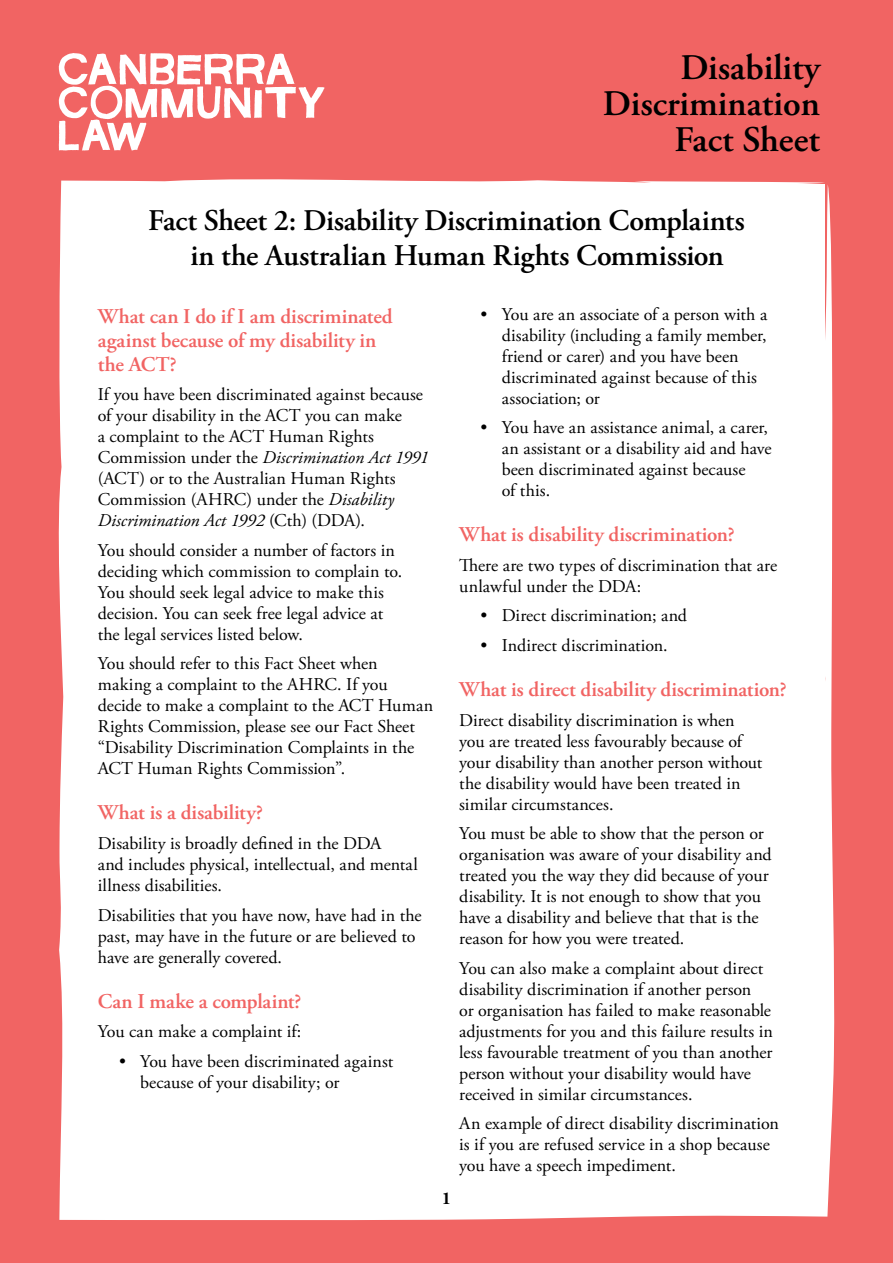
<style>
.page{position:relative;width:893px;height:1263px;background:#f16463}
.page>*{position:absolute;margin:0;border:0;box-sizing:border-box;transform-origin:0 0}
.t1{font:600 36px/36px "Adobe Garamond Pro";color:#000;text-align:right}
.t2{font:600 30px/34.5px "Adobe Garamond Pro";letter-spacing:-.01em;color:#000}
.t3{font:600 21px/24px "Adobe Garamond Pro";letter-spacing:-.005em;color:#f16463}
.t4{font:18px/21px "Adobe Garamond Pro";color:#000}
.t5{font:700 18px "Adobe Garamond Pro";color:#000}
.s1{font-style:italic}
</style>
<div class="page">
<svg style="left:59px;top:53px;width:266px;height:98px"></svg>
<div style="left:58px;top:179px;width:777px;height:1041px;background:#fff"></div>
<h1 class="t1" style="left:603px;top:50px;width:219px">Disability<br>Discrimination<br>Fact Sheet</h1>
<h2 class="t2" style="left:190px;top:204px;width:556px;text-indent:-42px">Fact Sheet 2: Disability Discrimination Complaints in the Australian Human Rights Commission</h2>
<p class="t3" style="left:98px;top:304px;width:296px">What can I do if I am discriminated against because of my disability in the ACT?</p>
<p class="t4" style="left:98px;top:385px;width:332px">If you have been discriminated against because of your disability in the ACT you can make<br>a complaint to the ACT Human Rights Commission under the <span class="s1">Discrimination Act 1991 </span>(ACT) or to the Australian Human Rights Commission (AHRC) under the <span class="s1">Disability Discrimination Act 1992</span> (Cth) (DDA).</p>
<p class="t4" style="left:98px;top:540px;width:306px">You should consider a number of factors in deciding which commission to complain to.<br>You should seek legal advice to make this decision. You can seek free legal advice at the legal services listed below.</p>
<p class="t4" style="left:98px;top:654px;width:337px">You should refer to this Fact Sheet when making a complaint to the AHRC. If you decide to make a complaint to the ACT Human Rights Commission, please see our Fact Sheet “Disability Discrimination Complaints in the ACT Human Rights Commission”.</p>
<p class="t3" style="left:98px;top:801px;width:167px">What is a disability?</p>
<p class="t4" style="left:98px;top:833px;width:321px">Disability is broadly defined in the DDA<br>and includes physical, intellectual, and mental illness disabilities.</p>
<p class="t4" style="left:98px;top:905px;width:325px">Disabilities that you have now, have had in the past, may have in the future or are believed to have are generally covered.</p>
<p class="t3" style="left:98px;top:989px;width:205px">Can I make a complaint?</p>
<p class="t4" style="left:98px;top:1022px;width:205px">You can make a complaint if:</p>
<p class="t4" style="left:140px;top:1051px;width:255px;text-indent:-21px">• You have been discriminated against because of your disability; or</p>
<p class="t4" style="left:502px;top:304px;width:267px;text-indent:-21px">• You are an associate of a person with a disability (including a family member, friend or carer) and you have been discriminated against because of this association; or</p>
<p class="t4" style="left:502px;top:418px;width:271px;text-indent:-21px">• You have an assistance animal, a carer, an assistant or a disability aid and have been discriminated against because<br>of this.</p>
<p class="t3" style="left:459px;top:523px;width:277px">What is disability discrimination?</p>
<p class="t4" style="left:459px;top:555px;width:319px">There are two types of discrimination that are unlawful under the DDA:</p>
<p class="t4" style="left:480px;top:606px;width:208px">• Direct discrimination; and</p>
<p class="t4" style="left:480px;top:635px;width:189px">• Indirect discrimination.</p>
<p class="t3" style="left:459px;top:678px;width:329px">What is direct disability discrimination?</p>
<p class="t4" style="left:459px;top:710px;width:305px">Direct disability discrimination is when you are treated less favourably because of your disability than another person without the disability would have been treated in similar circumstances.</p>
<p class="t4" style="left:459px;top:824px;width:314px">You must be able to show that the person or organisation was aware of your disability and treated you the way they did because of your disability. It is not enough to show that you have a disability and believe that that is the reason for how you were treated.</p>
<p class="t4" style="left:459px;top:958px;width:315px">You can also make a complaint about direct disability discrimination if another person<br>or organisation has failed to make reasonable adjustments for you and this failure results in less favourable treatment of you than another person without your disability would have received in similar circumstances.</p>
<p class="t4" style="left:459px;top:1114px;width:321px">An example of direct disability discrimination is if you are refused service in a shop because you have a speech impediment.</p>
<p class="t5" style="left:442px;top:1187px;width:11px">1</p>
</div>
